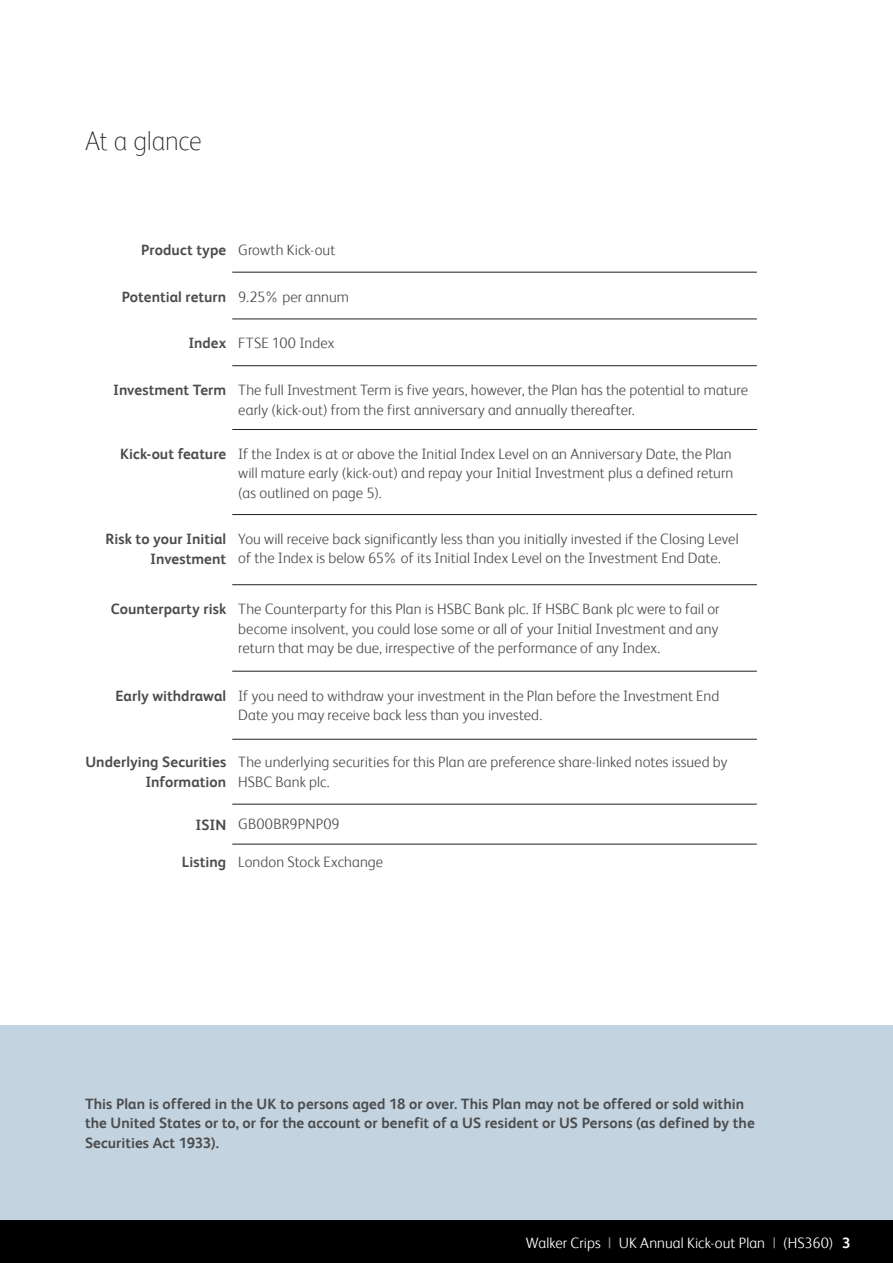
<style>
.page{position:relative;width:893px;height:1263px;background:#fff}
.page>*{position:absolute;margin:0;border:0;box-sizing:border-box;transform-origin:0 0}
.Introductory_text{font:100 27px "FS Albert";letter-spacing:-.01em;color:#231f20}
.Main_body_text{font:300 15px/19.5px "FS Albert";letter-spacing:.005em;color:#4b4c4d}
.Main_body_text-2{font:700 15px/19.5px "FS Albert";letter-spacing:.005em;color:#4b4c4d;text-align:right}
.Main_body_text-3{font:300 15px "FS Albert";letter-spacing:.005em;color:#fff}
.s1{font-weight:400;color:#939598}
.s2{font-weight:700}
</style>
<div class="page">
<hr style="left:232px;top:272px;width:525px;height:1px;background:#231f20">
<hr style="left:232px;top:319px;width:525px;height:1px;background:#231f20">
<hr style="left:232px;top:365px;width:525px;height:1px;background:#231f20">
<hr style="left:232px;top:429px;width:525px;height:1px;background:#231f20">
<hr style="left:232px;top:514px;width:525px;height:1px;background:#231f20">
<hr style="left:232px;top:584px;width:525px;height:1px;background:#231f20">
<hr style="left:232px;top:671px;width:525px;height:1px;background:#231f20">
<hr style="left:232px;top:739px;width:525px;height:1px;background:#231f20">
<hr style="left:232px;top:804px;width:525px;height:1px;background:#231f20">
<hr style="left:232px;top:844px;width:525px;height:1px;background:#231f20">
<div style="left:0;top:1025px;width:893px;height:195px;background:#c3d3df"></div>
<div style="left:0;top:1220px;width:893px;height:43px;background:#000"></div>
<p class="Introductory_text" style="left:85px;top:125px;width:118px">At a glance</p>
<p class="Main_body_text-2" style="left:141px;top:240px;width:86px">Product type</p>
<p class="Main_body_text" style="left:238px;top:240px;width:99px">Growth Kick-out</p>
<p class="Main_body_text-2" style="left:122px;top:287px;width:106px">Potential return</p>
<p class="Main_body_text" style="left:238px;top:287px;width:112px">9.25% per annum</p>
<p class="Main_body_text-2" style="left:188px;top:333px;width:39px">Index</p>
<p class="Main_body_text" style="left:238px;top:333px;width:98px">FTSE 100 Index</p>
<p class="Main_body_text-2" style="left:113px;top:380px;width:115px">Investment Term</p>
<p class="Main_body_text" style="left:238px;top:380px;width:511px">The full Investment Term is five years, however, the Plan has the potential to mature early (kick-out) from the first anniversary and annually thereafter.</p>
<p class="Main_body_text-2" style="left:120px;top:444px;width:107px">Kick-out feature</p>
<p class="Main_body_text" style="left:238px;top:444px;width:497px">If the Index is at or above the Initial Index Level on an Anniversary Date, the Plan will mature early (kick-out) and repay your Initial Investment plus a defined return (as outlined on page 5).</p>
<p class="Main_body_text-2" style="left:106px;top:529px;width:122px">Risk to your Initial<br>Investment</p>
<p class="Main_body_text" style="left:238px;top:529px;width:502px">You will receive back significantly less than you initially invested if the Closing Level of the Index is below 65% of its Initial Index Level on the Investment End Date.</p>
<p class="Main_body_text-2" style="left:111px;top:599px;width:117px">Counterparty risk</p>
<p class="Main_body_text" style="left:238px;top:599px;width:483px;text-align:justify">The Counterparty for this Plan is HSBC Bank plc. If HSBC Bank plc were to fail or become insolvent, you could lose some or all of your Initial Investment and any return that may be due, irrespective of the performance of any Index.</p>
<p class="Main_body_text-2" style="left:115px;top:686px;width:112px">Early withdrawal</p>
<p class="Main_body_text" style="left:238px;top:686px;width:483px">If you need to withdraw your investment in the Plan before the Investment End<br>Date you may receive back less than you invested.</p>
<p class="Main_body_text-2" style="left:85px;top:752px;width:142px">Underlying Securities<br>Information</p>
<p class="Main_body_text" style="left:238px;top:752px;width:491px">The underlying securities for this Plan are preference share-linked notes issued by<br>HSBC Bank plc.</p>
<p class="Main_body_text-2" style="left:195px;top:814px;width:32px">ISIN</p>
<p class="Main_body_text" style="left:238px;top:814px;width:103px">GB00BR9PNP09</p>
<p class="Main_body_text-2" style="left:182px;top:852px;width:46px">Listing</p>
<p class="Main_body_text" style="left:238px;top:852px;width:146px">London Stock Exchange</p>
<p class="Main_body_text-2" style="left:85px;top:1093px;width:671px;text-align:left">This Plan is offered in the UK to persons aged 18 or over. This Plan may not be offered or sold within the United States or to, or for the account or benefit of a US resident or US Persons (as defined by the<br>Securities Act 1933).</p>
<p class="Main_body_text-3" style="left:526px;top:1234px;width:326px">Walker Crips <span class="s1">|</span> UK Annual Kick-out Plan <span class="s1">|</span> (HS360) <span class="s2">3</span></p>
</div>
